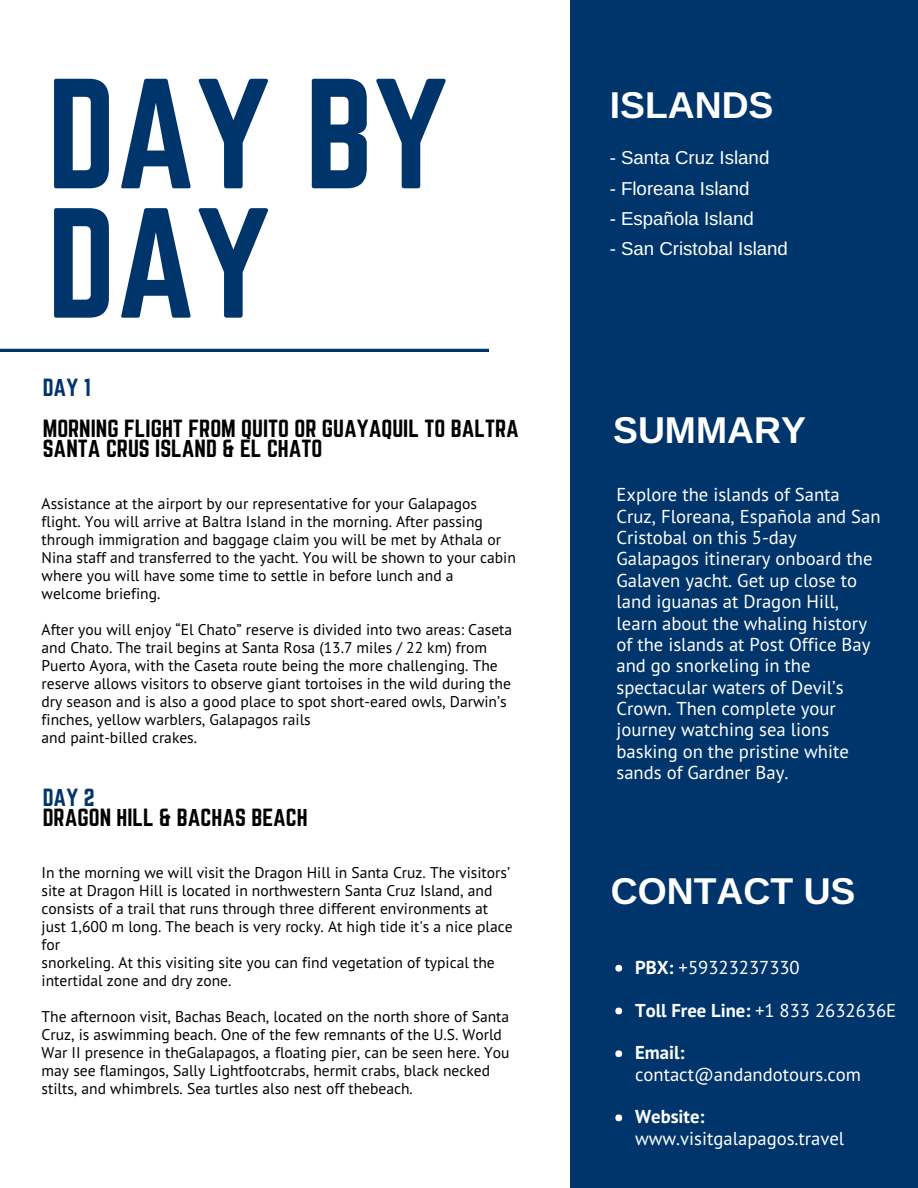
<style>
.page{position:relative;width:918px;height:1188px;background:#fff}
.page>*{position:absolute;margin:0;border:0;box-sizing:border-box;transform-origin:0 0}
.t1{font:136.95px/129.3px "Norwester";color:#00356c}
.t2{font:700 37.35px "Arimo";color:#fff}
.t3{font:21.75px/20.2px "Norwester";color:#000}
.t4{font:21.75px "Norwester";color:#00356c}
.t5{font:18.75px/21.3px "PT Sans";color:#fff}
.t6{font:18.75px "Arimo";color:#fff}
.t7{font:700 18.75px "PT Sans";color:#fff}
.t8{font:15.6px/18px "PT Sans";color:#000}
.s1{font-weight:700}
.s2{font-weight:400}
</style>
<div class="page">
<div style="left:570px;top:0;width:348px;height:1188px;background:#00356c"></div>
<svg style="left:0;top:349px;width:489px;height:3px"></svg>
<div style="left:615px;top:965px;width:7px;height:7px;background:#fff;border-radius:50%"></div>
<div style="left:615px;top:1008px;width:7px;height:6px;background:#fff;border-radius:50%"></div>
<div style="left:615px;top:1050px;width:7px;height:7px;background:#fff;border-radius:50%"></div>
<div style="left:615px;top:1114px;width:7px;height:7px;background:#fff;border-radius:50%"></div>
<h1 class="t1" style="left:47px;top:76px;width:402px">DAY BY<br>DAY</h1>
<h2 class="t2" style="left:610px;top:84px;width:165px">ISLANDS</h2>
<p class="t6" style="left:610px;top:147px;width:161px">- Santa Cruz Island</p>
<p class="t6" style="left:610px;top:178px;width:141px">- Floreana Island</p>
<p class="t6" style="left:610px;top:208px;width:146px">- Española Island</p>
<p class="t6" style="left:610px;top:238px;width:180px">- San Cristobal Island</p>
<h3 class="t4" style="left:43px;top:377px;width:50px">DAY 1</h3>
<h3 class="t3" style="left:43px;top:419px;width:478px">MORNING FLIGHT FROM QUITO OR GUAYAQUIL TO BALTRA<br>SANTA CRUS ISLAND &amp; EL CHATO</h3>
<h2 class="t2" style="left:613px;top:409px;width:194px">SUMMARY</h2>
<p class="t5" style="left:616px;top:484px;width:266px">Explore the islands of Santa<br>Cruz, Floreana, Española and San<br>Cristobal on this 5-day<br>Galapagos itinerary onboard the<br>Galaven yacht. Get up close to land iguanas at Dragon Hill, learn about the whaling history of the islands at Post Office Bay and go snorkeling in the spectacular waters of Devil’s<br>Crown. Then complete your journey watching sea lions basking on the pristine white sands of Gardner Bay.</p>
<p class="t8" style="left:42px;top:494px;width:476px">Assistance at the airport by our representative for your Galapagos flight. You will arrive at Baltra Island in the morning. After passing through immigration and baggage claim you will be met by Athala or Nina staff and transferred to the yacht. You will be shown to your cabin where you will have some time to settle in before lunch and a welcome briefing.</p>
<p class="t8" style="left:42px;top:620px;width:472px">After you will enjoy “El Chato” reserve is divided into two areas: Caseta and Chato. The trail begins at Santa Rosa (13.7 miles / 22 km) from Puerto Ayora, with the Caseta route being the more challenging. The reserve allows visitors to observe giant tortoises in the wild during the dry season and is also a good place to spot short-eared owls, Darwin’s finches, yellow warblers, Galapagos rails<br>and paint-billed crakes.</p>
<h3 class="t4" style="left:43px;top:787px;width:53px">DAY 2</h3>
<h3 class="t3" style="left:43px;top:808px;width:267px">DRAGON HILL &amp; BACHAS BEACH</h3>
<p class="t8" style="left:42px;top:863px;width:473px">In the morning we will visit the Dragon Hill in Santa Cruz. The visitors’ site at Dragon Hill is located in northwestern Santa Cruz Island, and consists of a trail that runs through three different environments at just 1,600 m long. The beach is very rocky. At high tide it's a nice place for<br>snorkeling. At this visiting site you can find vegetation of typical the intertidal zone and dry zone.</p>
<p class="t8" style="left:42px;top:1007px;width:470px">The afternoon visit, Bachas Beach, located on the north shore of Santa Cruz, is aswimming beach. One of the few remnants of the U.S. World War II presence in theGalapagos, a floating pier, can be seen here. You may see flamingos, Sally Lightfootcrabs, hermit crabs, black necked stilts, and whimbrels. Sea turtles also nest off thebeach.</p>
<h2 class="t2" style="left:611px;top:870px;width:246px">CONTACT US</h2>
<p class="t5" style="left:635px;top:956px;width:166px"><span class="s1">PBX:</span> +59323237330</p>
<p class="t7" style="left:635px;top:998px;width:263px">Toll Free Line: <span class="s2">+1 833 2632636E</span></p>
<p class="t7" style="left:635px;top:1040px;width:51px">Email:</p>
<p class="t5" style="left:635px;top:1063px;width:227px">contact@andandotours.com</p>
<p class="t7" style="left:635px;top:1104px;width:71px">Website:</p>
<p class="t5" style="left:635px;top:1127px;width:211px">www.visitgalapagos.travel</p>
</div>
